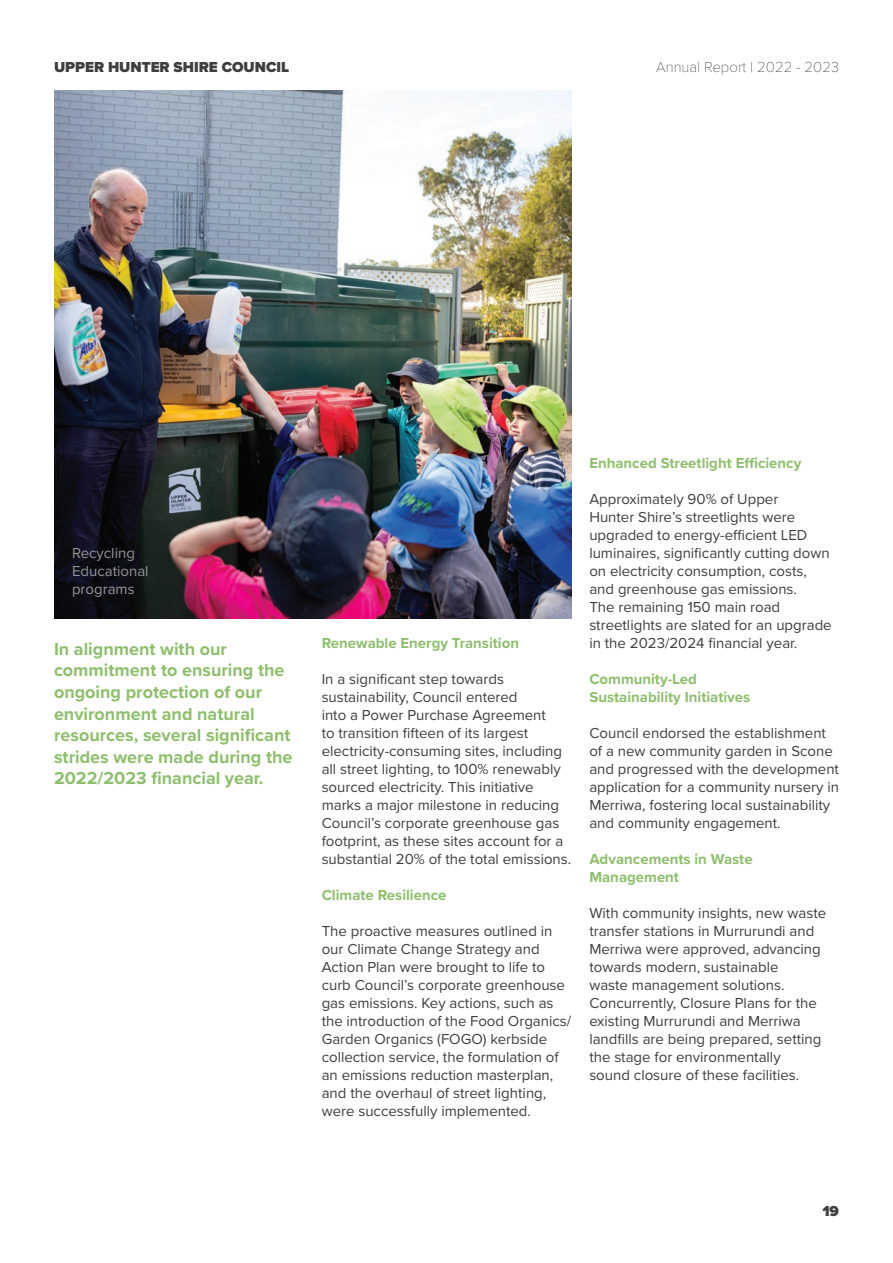
<style>
.page{position:relative;width:893px;height:1263px;background:#fff}
.page>*{position:absolute;margin:0;border:0;box-sizing:border-box;transform-origin:0 0}
.t1{font:700 18px/21.6px "Proxima Nova";color:#8ebe6d}
.t2{font:15px/18px "Proxima Nova";color:#3e3e3f}
.t3{font:700 15px/18px "Proxima Nova";color:#8ebe6d}
.t4{font:15px/18px "Proxima Nova";color:#939598}
.t5{font:900 15px "Proxima Nova";color:#3e3e3f}
.t6{font:100 15px "Proxima Nova T";color:#3e3e3f}
</style>
<div class="page">
<img style="left:54px;top:90px;width:517px;height:528px">
<p class="t5" style="left:54px;top:56px;width:237px">UPPER HUNTER SHIRE COUNCIL</p>
<p class="t6" style="left:656px;top:56px;width:184px">Annual Report | 2022 - 2023</p>
<p class="t4" style="left:72px;top:543px;width:78px">Recycling<br>Educational programs</p>
<p class="t1" style="left:54px;top:637px;width:240px">In alignment with our commitment to ensuring the ongoing protection of our environment and natural resources, several significant strides were made during the<br>2022/2023 financial year.</p>
<p class="t3" style="left:322px;top:634px;width:199px">Renewable Energy Transition</p>
<p class="t2" style="left:322px;top:669px;width:251px">In a significant step towards sustainability, Council entered<br>into a Power Purchase Agreement<br>to transition fifteen of its largest electricity-consuming sites, including all street lighting, to 100% renewably sourced electricity. This initiative marks a major milestone in reducing Council’s corporate greenhouse gas footprint, as these sites account for a substantial 20% of the total emissions.</p>
<p class="t3" style="left:322px;top:886px;width:126px">Climate Resilience</p>
<p class="t2" style="left:322px;top:921px;width:251px">The proactive measures outlined in our Climate Change Strategy and Action Plan were brought to life to curb Council’s corporate greenhouse gas emissions. Key actions, such as the introduction of the Food Organics/ Garden Organics (FOGO) kerbside collection service, the formulation of an emissions reduction masterplan, and the overhaul of street lighting, were successfully implemented.</p>
<p class="t3" style="left:589px;top:454px;width:214px">Enhanced Streetlight Efficiency</p>
<p class="t2" style="left:589px;top:489px;width:244px">Approximately 90% of Upper<br>Hunter Shire’s streetlights were upgraded to energy-efficient LED luminaires, significantly cutting down on electricity consumption, costs, and greenhouse gas emissions.<br>The remaining 150 main road streetlights are slated for an upgrade in the 2023/2024 financial year.</p>
<p class="t3" style="left:589px;top:670px;width:163px">Community-Led<br>Sustainability Initiatives</p>
<p class="t2" style="left:589px;top:723px;width:251px">Council endorsed the establishment of a new community garden in Scone and progressed with the development application for a community nursery in Merriwa, fostering local sustainability and community engagement.</p>
<p class="t3" style="left:589px;top:850px;width:165px">Advancements in Waste<br>Management</p>
<p class="t2" style="left:589px;top:903px;width:238px">With community insights, new waste transfer stations in Murrurundi and Merriwa were approved, advancing towards modern, sustainable<br>waste management solutions.<br>Concurrently, Closure Plans for the existing Murrurundi and Merriwa landfills are being prepared, setting the stage for environmentally<br>sound closure of these facilities.</p>
<p class="t5" style="left:822px;top:1199px;width:18px">19</p>
</div>
